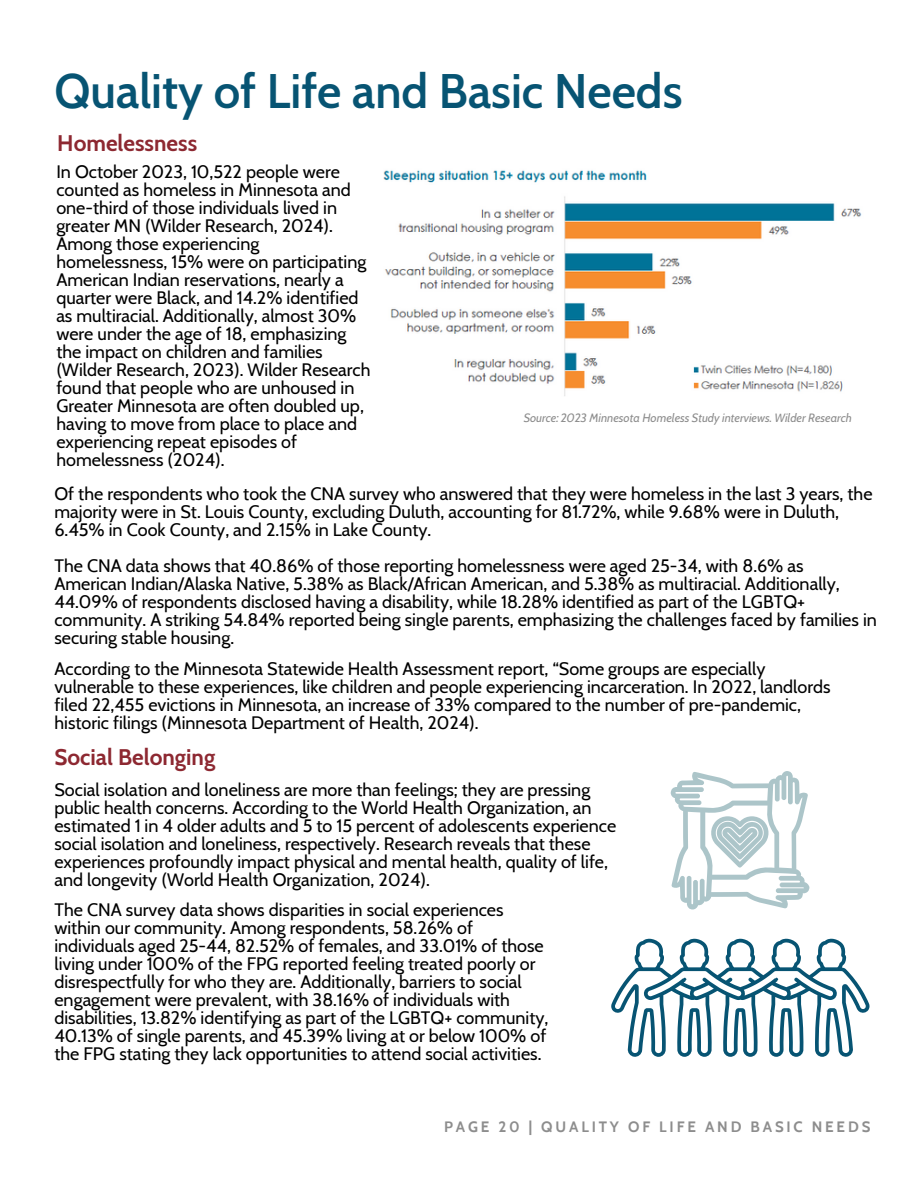
<style>
.page{position:relative;width:918px;height:1188px;background:#fff}
.page>*{position:absolute;margin:0;border:0;box-sizing:border-box;transform-origin:0 0}
.t1{font:600 47.25px "Cabin";color:#075473}
.t2{font:700 22.5px "Cabin";color:#8d2831}
.t3{font:18px/18px "Cabin";color:#000}
.t4{font:700 15px "Cabin";letter-spacing:.19em;color:#8d8d8d}
.t5{font:italic 12px "Cabin";color:#8d8d8d}
</style>
<div class="page">
<img style="left:384px;top:170px;width:478px;height:226px">
<svg style="left:671px;top:771px;width:138px;height:138px"></svg>
<svg style="left:611px;top:939px;width:259px;height:118px"></svg>
<h1 class="t1" style="left:54px;top:63px;width:630px">Quality of Life and Basic Needs</h1>
<h3 class="t2" style="left:57px;top:129px;width:141px">Homelessness</h3>
<p class="t3" style="left:56px;top:163px;width:316px">In October 2023, 10,522 people were counted as homeless in Minnesota and one-third of those individuals lived in greater MN (Wilder Research, 2024).<br>Among those experiencing homelessness, 15% were on participating American Indian reservations, nearly a quarter were Black, and 14.2% identified as multiracial. Additionally, almost 30% were under the age of 18, emphasizing the impact on children and families (Wilder Research, 2023). Wilder Research found that people who are unhoused in Greater Minnesota are often doubled up, having to move from place to place and experiencing repeat episodes of homelessness (2024).</p>
<h3 class="t5" style="left:524px;top:410px;width:330px">Source: 2023 Minnesota Homeless Study interviews. Wilder Research</h3>
<h3 class="t3" style="left:54px;top:485px;width:820px">Of the respondents who took the CNA survey who answered that they were homeless in the last 3 years, the majority were in St. Louis County, excluding Duluth, accounting for 81.72%, while 9.68% were in Duluth,<br>6.45% in Cook County, and 2.15% in Lake County.</h3>
<p class="t3" style="left:54px;top:557px;width:824px">The CNA data shows that 40.86% of those reporting homelessness were aged 25-34, with 8.6% as American Indian/Alaska Native, 5.38% as Black/African American, and 5.38% as multiracial. Additionally, 44.09% of respondents disclosed having a disability, while 18.28% identified as part of the LGBTQ+ community. A striking 54.84% reported being single parents, emphasizing the challenges faced by families in securing stable housing.</p>
<p class="t3" style="left:54px;top:660px;width:778px">According to the Minnesota Statewide Health Assessment report, “Some groups are especially vulnerable to these experiences, like children and people experiencing incarceration. In 2022, landlords filed 22,455 evictions in Minnesota, an increase of 33% compared to the number of pre-pandemic, historic filings (Minnesota Department of Health, 2024).</p>
<h2 class="t2" style="left:54px;top:743px;width:162px">Social Belonging</h2>
<h3 class="t3" style="left:54px;top:780px;width:563px">Social isolation and loneliness are more than feelings; they are pressing public health concerns. According to the World Health Organization, an estimated 1 in 4 older adults and 5 to 15 percent of adolescents experience social isolation and loneliness, respectively. Research reveals that these experiences profoundly impact physical and mental health, quality of life, and longevity (World Health Organization, 2024).</h3>
<h2 class="t3" style="left:54px;top:901px;width:496px">The CNA survey data shows disparities in social experiences within our community. Among respondents, 58.26% of individuals aged 25-44, 82.52% of females, and 33.01% of those living under 100% of the FPG reported feeling treated poorly or disrespectfully for who they are. Additionally, barriers to social engagement were prevalent, with 38.16% of individuals with disabilities, 13.82% identifying as part of the LGBTQ+ community, 40.13% of single parents, and 45.39% living at or below 100% of the FPG stating they lack opportunities to attend social activities.</h2>
<h3 class="t4" style="left:444px;top:1117px;width:428px">PAGE 20 | QUALITY OF LIFE AND BASIC NEEDS</h3>
</div>
